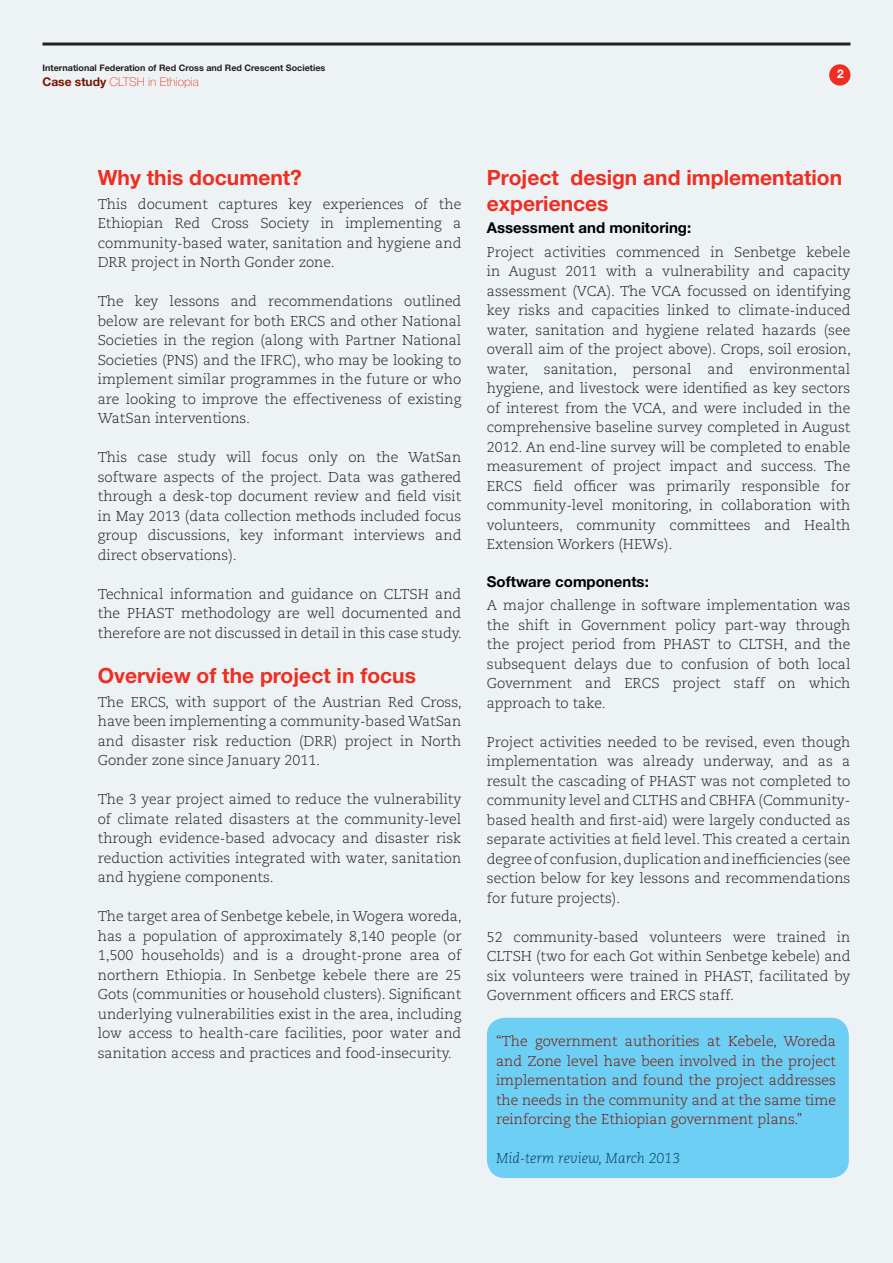
<style>
.page{position:relative;width:893px;height:1263px;background:#edf2f4}
.page>*{position:absolute;margin:0;border:0;box-sizing:border-box;transform-origin:0 0}
.Heading_1{font:700 21px/25.5px "Helvetica Neue LT Std";color:#ee2e22}
.Heading_3{font:700 15px "Helvetica Neue LT Std";color:#000}
.t1{font:300 14.25px/19.5px "Caecilia LT Std";color:#231f20;text-align:justify}
.t2{font:300 14.25px/19.5px "Caecilia LT Std";color:#791500;text-align:justify}
.t3{font:italic 300 14.25px "Caecilia LT Std";color:#033f5e}
.t4{font:100 12px "Helvetica Neue LT Std";color:#ee2e22}
.t5{font:700 12px "Helvetica Neue LT Std";color:#fff}
.Running_head_LH{font:700 9px "Helvetica Neue LT Std";color:#231f20}
.s1{font-weight:700;color:#791500}
</style>
<div class="page">
<div style="left:487px;top:1018px;width:362px;height:160px;background:#6ecff5;border-radius:18px"></div>
<hr style="left:43px;top:43px;width:807px;height:3px;background:#231f20">
<div style="left:829px;top:64px;width:21px;height:22px;background:#ee2e22;border-radius:50%"></div>
<p class="Running_head_LH" style="left:43px;top:62px;width:284px">International Federation of Red Cross and Red Crescent Societies</p>
<p class="t4" style="left:43px;top:74px;width:158px"><span class="s1">Case study</span> CLTSH in Ethiopia</p>
<p class="t5" style="left:837px;top:67px;width:8px">2</p>
<p class="Heading_1" style="left:98px;top:164px;width:206px">Why this document?</p>
<p class="t1" style="left:98px;top:195px;width:365px">This document captures key experiences of the Ethiopian Red Cross Society in implementing a community-based water, sanitation and hygiene and DRR project in North Gonder zone.</p>
<p class="t1" style="left:98px;top:292px;width:365px">The key lessons and recommendations outlined below are relevant for both ERCS and other National Societies in the region (along with Partner National Societies (PNS) and the IFRC), who may be looking to implement similar programmes in the future or who are looking to improve the effectiveness of existing WatSan interventions.</p>
<p class="t1" style="left:98px;top:448px;width:365px">This case study will focus only on the WatSan software aspects of the project. Data was gathered through a desk-top document review and field visit in May 2013 (data collection methods included focus group discussions, key informant interviews and direct observations).</p>
<p class="t1" style="left:98px;top:585px;width:366px">Technical information and guidance on CLTSH and the PHAST methodology are well documented and therefore are not discussed in detail in this case study.</p>
<p class="Heading_1" style="left:98px;top:662px;width:320px">Overview of the project in focus</p>
<p class="t1" style="left:98px;top:692px;width:366px">The ERCS, with support of the Austrian Red Cross, have been implementing a community-based WatSan and disaster risk reduction (DRR) project in North Gonder zone since January 2011.</p>
<p class="t1" style="left:98px;top:790px;width:365px">The 3 year project aimed to reduce the vulnerability of climate related disasters at the community-level through evidence-based advocacy and disaster risk reduction activities integrated with water, sanitation and hygiene components.</p>
<p class="t1" style="left:98px;top:907px;width:366px">The target area of Senbetge kebele, in Wogera woreda, has a population of approximately 8,140 people (or 1,500 households) and is a drought-prone area of northern Ethiopia. In Senbetge kebele there are 25<br>Gots (communities or household clusters). Significant underlying vulnerabilities exist in the area, including low access to health-care facilities, poor water and sanitation access and practices and food-insecurity.</p>
<p class="Heading_1" style="left:487px;top:164px;width:357px">Project design and implementation experiences</p>
<p class="Heading_3" style="left:487px;top:218px;width:206px">Assessment and monitoring:</p>
<p class="t1" style="left:487px;top:242px;width:366px">Project activities commenced in Senbetge kebele in August 2011 with a vulnerability and capacity assessment (VCA). The VCA focussed on identifying key risks and capacities linked to climate-induced water, sanitation and hygiene related hazards (see overall aim of the project above). Crops, soil erosion, water, sanitation, personal and environmental hygiene, and livestock were identified as key sectors of interest from the VCA, and were included in the comprehensive baseline survey completed in August 2012. An end-line survey will be completed to enable measurement of project impact and success. The ERCS field officer was primarily responsible for community-level monitoring, in collaboration with volunteers, community committees and Health Extension Workers (HEWs).</p>
<p class="Heading_3" style="left:487px;top:572px;width:163px">Software components:</p>
<p class="t1" style="left:487px;top:596px;width:365px">A major challenge in software implementation was the shift in Government policy part-way through the project period from PHAST to CLTSH, and the subsequent delays due to confusion of both local Government and ERCS project staff on which approach to take.</p>
<p class="t1" style="left:487px;top:733px;width:365px">Project activities needed to be revised, even though implementation was already underway, and as a result the cascading of PHAST was not completed to community level and CLTHS and CBHFA (Community&shy;based health and first-aid) were largely conducted as separate activities at field level. This created a certain degree of confusion, duplication and inefficiencies (see section below for key lessons and recommendations for future projects).</p>
<p class="t1" style="left:487px;top:928px;width:365px">52 community-based volunteers were trained in CLTSH (two for each Got within Senbetge kebele) and six volunteers were trained in PHAST, facilitated by Government officers and ERCS staff.</p>
<p class="t2" style="left:496px;top:1032px;width:342px">“The government authorities at Kebele, Woreda and Zone level have been involved in the project implementation and found the project addresses the needs in the community and at the same time reinforcing the Ethiopian government plans.”</p>
<p class="t3" style="left:496px;top:1150px;width:186px">Mid-term review, March 2013</p>
</div>
